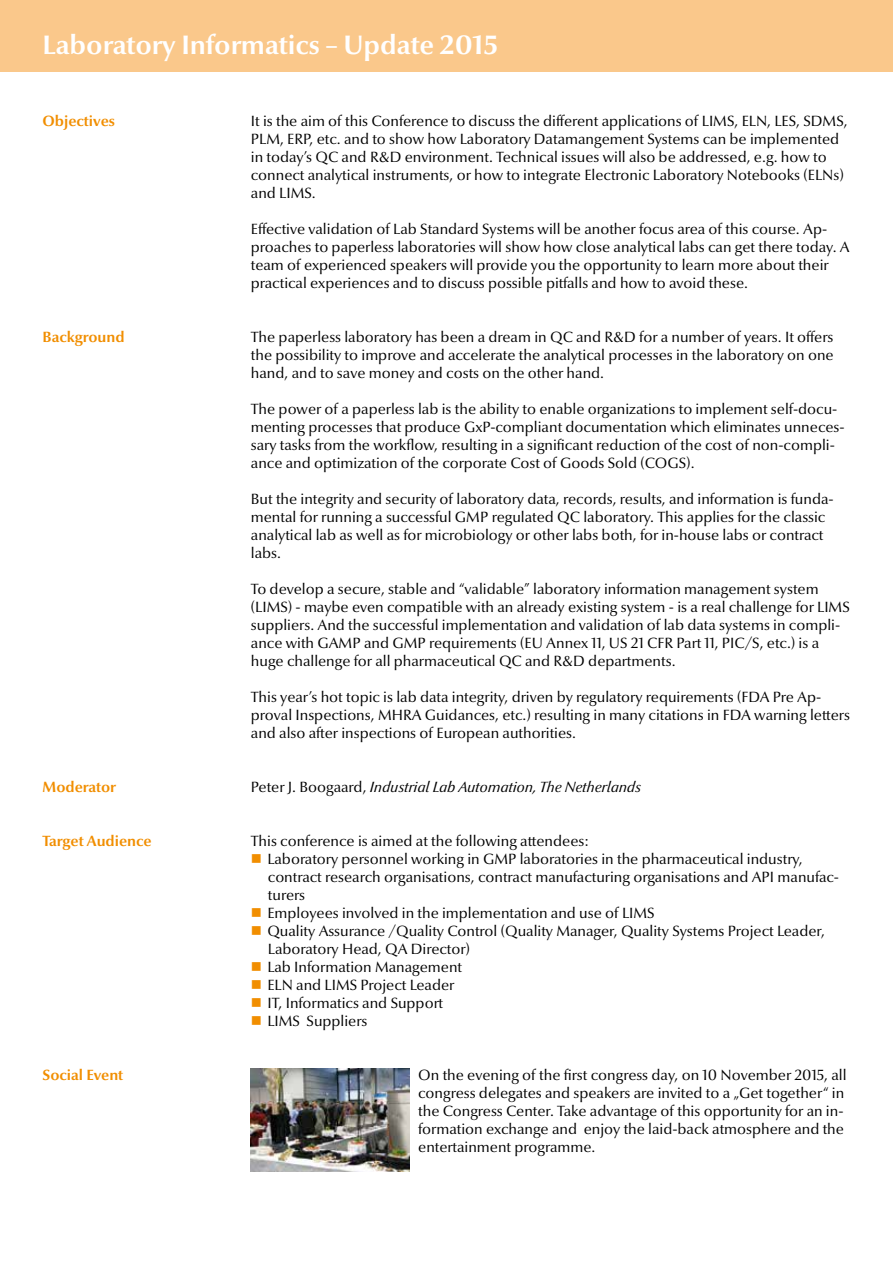
<style>
.page{position:relative;width:893px;height:1263px;background:#fff}
.page>*{position:absolute;margin:0;border:0;box-sizing:border-box;transform-origin:0 0}
.t1{font:700 27px "Optima Nova LT";color:#fff}
.t2{font:15px/18px "Optima Nova LT";color:#000}
.t3{font:italic 15px "Optima Nova LT";color:#000}
.t4{font:700 15px "Optima Nova LT";color:#f18e00}
.s1{font-style:normal}
</style>
<div class="page">
<div style="left:0;top:0;width:892px;height:72px;background:#fac88b"></div>
<img style="left:251px;top:1068px;width:159px;height:103px">
<h1 class="t1" style="left:43px;top:29px;width:457px">Laboratory Informatics – Update 2015</h1>
<p class="t4" style="left:43px;top:112px;width:74px">Objectives</p>
<p class="t4" style="left:43px;top:328px;width:84px">Background</p>
<p class="t4" style="left:43px;top:778px;width:75px">Moderator</p>
<p class="t4" style="left:43px;top:832px;width:111px">Target Audience</p>
<p class="t4" style="left:43px;top:1066px;width:82px">Social Event</p>
<p class="t2" style="left:251px;top:112px;width:598px">It is the aim of this Conference to discuss the different applications of LIMS, ELN, LES, SDMS, PLM, ERP, etc. and to show how Laboratory Datamangement Systems can be implemented in today’s QC and R&amp;D environment. Technical issues will also be addressed, e.g. how to connect analytical instruments, or how to integrate Electronic Laboratory Notebooks (ELNs) and LIMS.</p>
<p class="t2" style="left:251px;top:220px;width:600px">Effective validation of Lab Standard Systems will be another focus area of this course. Ap&shy;proaches to paperless laboratories will show how close analytical labs can get there today. A team of experienced speakers will provide you the opportunity to learn more about their practical experiences and to discuss possible pitfalls and how to avoid these.</p>
<p class="t2" style="left:251px;top:328px;width:584px;text-align:justify">The paperless laboratory has been a dream in QC and R&amp;D for a number of years. It offers the possibility to improve and accelerate the analytical processes in the laboratory on one hand, and to save money and costs on the other hand.</p>
<p class="t2" style="left:251px;top:400px;width:595px">The power of a paperless lab is the ability to enable organizations to implement self-docu&shy;menting processes that produce GxP-compliant documentation which eliminates unneces&shy;sary tasks from the workflow, resulting in a significant reduction of the cost of non-compli&shy;ance and optimization of the corporate Cost of Goods Sold (COGS).</p>
<p class="t2" style="left:251px;top:490px;width:584px">But the integrity and security of laboratory data, records, results, and information is funda&shy;mental for running a successful GMP regulated QC laboratory. This applies for the classic analytical lab as well as for microbiology or other labs both, for in-house labs or contract labs.</p>
<p class="t2" style="left:251px;top:580px;width:600px">To develop a secure, stable and “validable” laboratory information management system (LIMS) - maybe even compatible with an already existing system - is a real challenge for LIMS suppliers. And the successful implementation and validation of lab data systems in compli&shy;ance with GAMP and GMP requirements (EU Annex 11, US 21 CFR Part 11, PIC/S, etc.) is a huge challenge for all pharmaceutical QC and R&amp;D departments.</p>
<p class="t2" style="left:251px;top:688px;width:601px">This year’s hot topic is lab data integrity, driven by regulatory requirements (FDA Pre Ap&shy;proval Inspections, MHRA Guidances, etc.) resulting in many citations in FDA warning letters and also after inspections of European authorities.</p>
<p class="t3" style="left:251px;top:778px;width:392px"><span class="s1">Peter J. Boogaard,</span> Industrial Lab Automation, The Netherlands</p>
<p class="t2" style="left:267px;top:832px;width:573px;text-indent:-16px">This conference is aimed at the following attendees:<br>Laboratory personnel working in GMP laboratories in the pharmaceutical industry, contract research organisations, contract manufacturing organisations and API manufac&shy;turers<br>Employees involved in the implementation and use of LIMS<br>Quality Assurance /Quality Control (Quality Manager, Quality Systems Project Leader, Laboratory Head, QA Director)<br>Lab Information Management<br>ELN and LIMS Project Leader<br>IT, Informatics and Support<br>LIMS Suppliers</p>
<p class="t2" style="left:418px;top:1066px;width:430px">On the evening of the first congress day, on 10 November 2015, all congress delegates and speakers are invited to a „Get together“ in the Congress Center. Take advantage of this opportunity for an in&shy;formation exchange and enjoy the laid-back atmosphere and the entertainment programme.</p>
</div>
